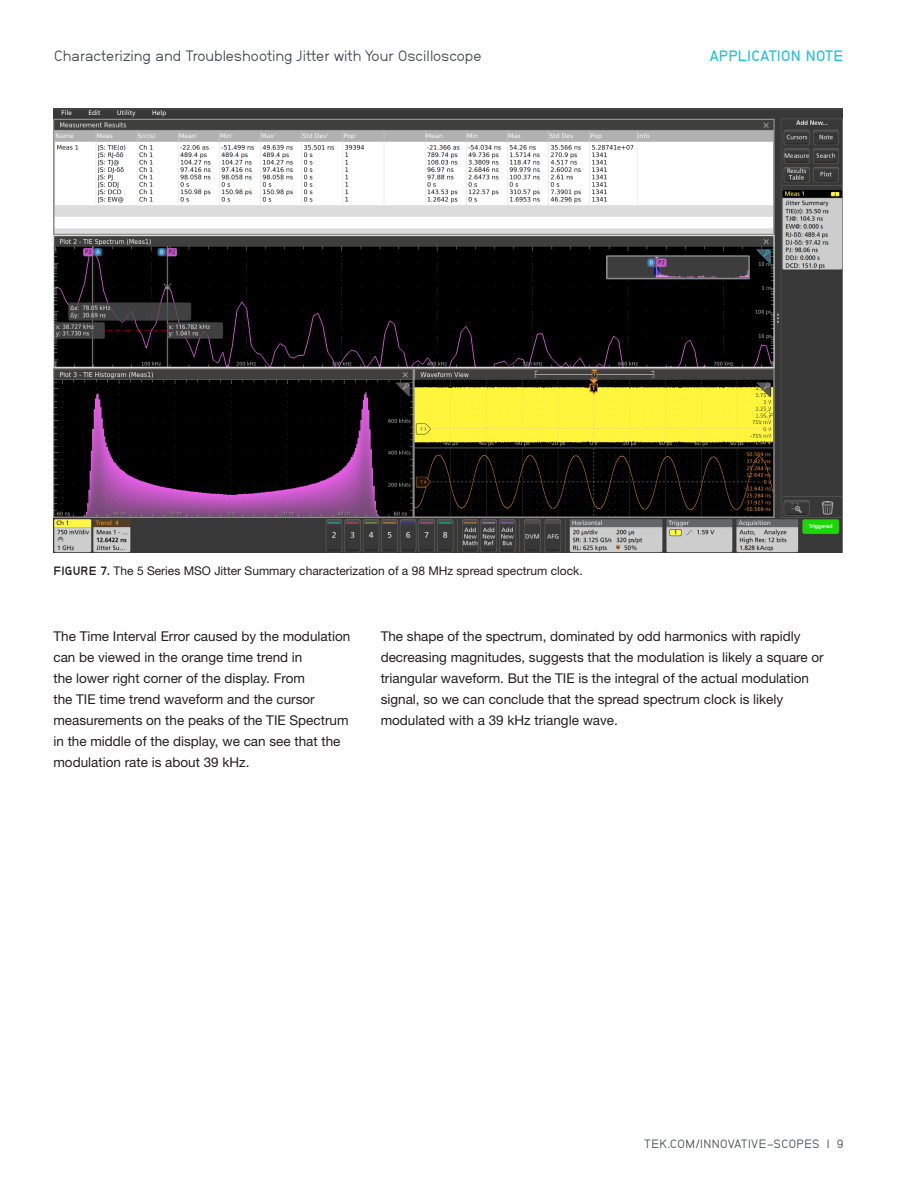
<style>
.page{position:relative;width:918px;height:1188px;background:#fff}
.page>*{position:absolute;margin:0;border:0;box-sizing:border-box;transform-origin:0 0}
.t1{font:15px "Neubau Grotesk Nor";color:#41464e}
.t2{font:15px "Neubau Grotesk Hal";letter-spacing:.02em;color:#1cbfdf}
.Body_-_regular{font:13.5px/21px "Helvetica Neue";color:#231f20}
.Body_-_regular-2{font:12px "Helvetica Neue";color:#231f20}
.t3{font:12px "Neubau Grotesk Nor";letter-spacing:.04em;color:#41464e}
.s1{font-family:"Neubau Grotesk Fet"}
</style>
<div class="page">
<img style="left:53px;top:108px;width:790px;height:444px">
<p class="t1" style="left:54px;top:47px;width:429px">Characterizing and Troubleshooting Jitter with Your Oscilloscope</p>
<p class="t2" style="left:710px;top:46px;width:135px">APPLICATION NOTE</p>
<p class="Body_-_regular-2" style="left:53px;top:564px;width:531px"><span class="s1">FIGURE 7.</span> The 5 Series MSO Jitter Summary characterization of a 98 MHz spread spectrum clock.</p>
<p class="Body_-_regular" style="left:53px;top:625px;width:298px">The Time Interval Error caused by the modulation can be viewed in the orange time trend in<br>the lower right corner of the display. From<br>the TIE time trend waveform and the cursor measurements on the peaks of the TIE Spectrum in the middle of the display, we can see that the modulation rate is about 39 kHz.</p>
<p class="Body_-_regular" style="left:381px;top:625px;width:445px">The shape of the spectrum, dominated by odd harmonics with rapidly decreasing magnitudes, suggests that the modulation is likely a square or triangular waveform. But the TIE is the integral of the actual modulation signal, so we can conclude that the spread spectrum clock is likely modulated with a 39 kHz triangle wave.</p>
<p class="t3" style="left:645px;top:1137px;width:201px">TEK.COM/INNOVATIVE-SCOPES | 9</p>
</div>
